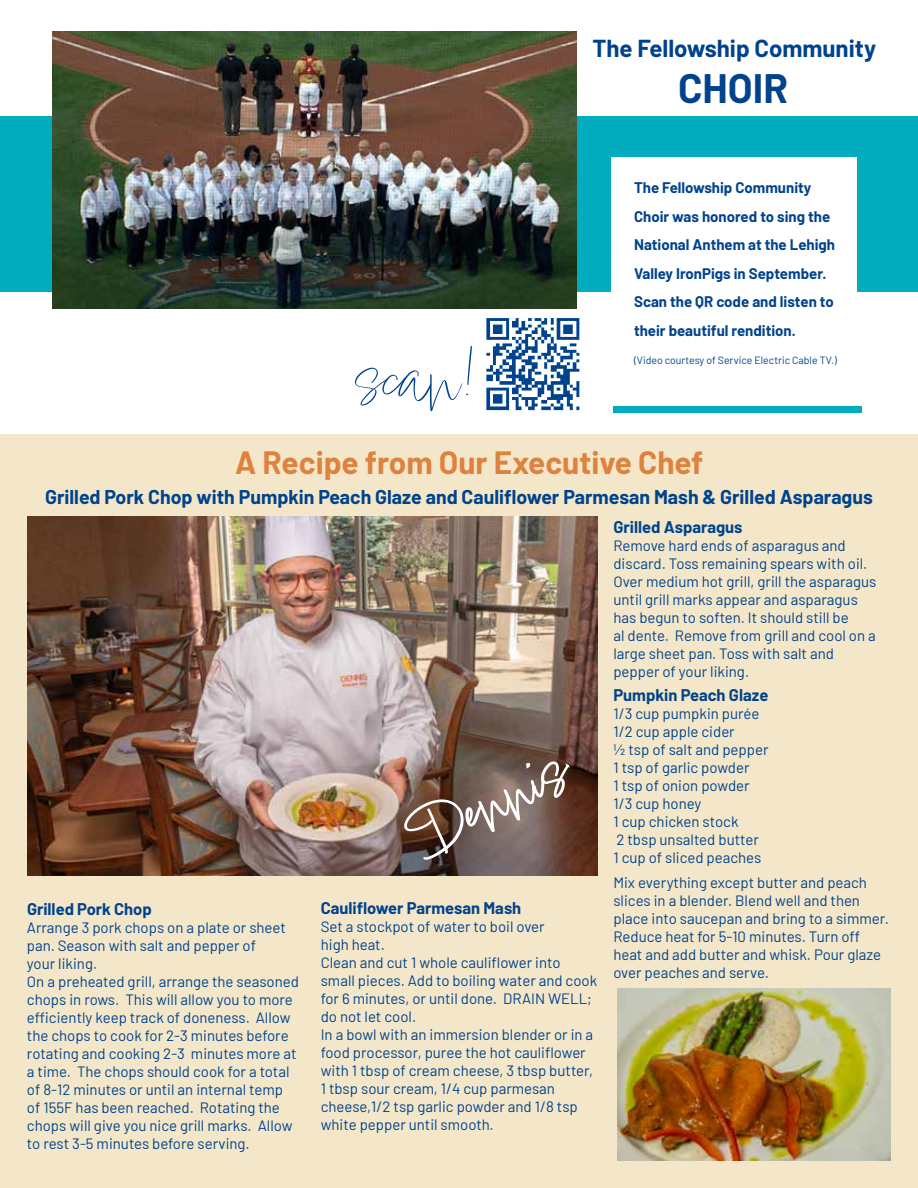
<style>
.page{position:relative;width:918px;height:1188px;background:#fff}
.page>*{position:absolute;margin:0;border:0;box-sizing:border-box;transform-origin:0 0}
.t1{font:78.3px "Lindsey Signature";color:#00438c}
.t2{font:700 40.2px "Barlow";color:#00438c}
.t3{font:700 31.5px "Barlow";color:#dd823f}
.t4{font:700 24px "Barlow";color:#00438c}
.t5{font:700 19.5px "Barlow";color:#00438c}
.t6{font:700 16.5px "Barlow";color:#00438c}
.t7{font:15px/18px "Barlow";color:#00438c}
.t8{font:700 15px/28.5px "Barlow";color:#00438c}
.t9{font:10.5px "Barlow";color:#00438c}
</style>
<div class="page">
<div style="left:0;top:116px;width:918px;height:175px;background:#00acbd"></div>
<div style="left:612px;top:158px;width:245px;height:217px;background:#fff"></div>
<div style="left:0;top:434px;width:918px;height:754px;background:#f4e7c9"></div>
<img style="left:27px;top:517px;width:570px;height:358px">
<img style="left:618px;top:988px;width:273px;height:173px">
<img style="left:53px;top:31px;width:523px;height:277px">
<img style="left:486px;top:318px;width:94px;height:93px">
<img style="left:403px;top:516px;width:167px;height:344px">
<div style="left:613px;top:406px;width:249px;height:7px;background:#00acbd"></div>
<h3 class="t4" style="left:592px;top:31px;width:285px">The Fellowship Community</h3>
<h1 class="t1" style="left:355px;top:330px;width:122px">scan!</h1>
<h2 class="t2" style="left:678px;top:59px;width:111px">CHOIR</h2>
<p class="t8" style="left:634px;top:172px;width:203px">The Fellowship Community<br>Choir was honored to sing the<br>National Anthem at the Lehigh<br>Valley IronPigs in September.<br>Scan the QR code and listen to their beautiful rendition.</p>
<p class="t9" style="left:634px;top:353px;width:204px">(Video courtesy of Service Electric Cable TV.)</p>
<h3 class="t3" style="left:235px;top:439px;width:470px">A Recipe from Our Executive Chef</h3>
<h3 class="t5" style="left:45px;top:483px;width:829px">Grilled Pork Chop with Pumpkin Peach Glaze and Cauliflower Parmesan Mash &amp; Grilled Asparagus</h3>
<p class="t6" style="left:27px;top:897px;width:126px">Grilled Pork Chop</p>
<p class="t7" style="left:27px;top:917px;width:273px">Arrange 3 pork chops on a plate or sheet pan. Season with salt and pepper of<br>your liking.<br>On a preheated grill, arrange the seasoned chops in rows. This will allow you to more efficiently keep track of doneness. Allow the chops to cook for 2-3 minutes before rotating and cooking 2-3 minutes more at a time. The chops should cook for a total of 8-12 minutes or until an internal temp of 155F has been reached. Rotating the chops will give you nice grill marks. Allow to rest 3-5 minutes before serving.</p>
<p class="t6" style="left:321px;top:896px;width:202px">Cauliflower Parmesan Mash</p>
<p class="t7" style="left:321px;top:916px;width:278px">Set a stockpot of water to boil over<br>high heat.<br>Clean and cut 1 whole cauliflower into small pieces. Add to boiling water and cook for 6 minutes, or until done. DRAIN WELL; do not let cool.<br>In a bowl with an immersion blender or in a food processor, puree the hot cauliflower with 1 tbsp of cream cheese, 3 tbsp butter, 1 tbsp sour cream, 1/4 cup parmesan cheese,1/2 tsp garlic powder and 1/8 tsp white pepper until smooth.</p>
<p class="t6" style="left:613px;top:514px;width:131px">Grilled Asparagus</p>
<p class="t7" style="left:613px;top:535px;width:264px">Remove hard ends of asparagus and discard. Toss remaining spears with oil.<br>Over medium hot grill, grill the asparagus until grill marks appear and asparagus has begun to soften. It should still be<br>al dente. Remove from grill and cool on a large sheet pan. Toss with salt and pepper of your liking.</p>
<p class="t6" style="left:613px;top:683px;width:156px">Pumpkin Peach Glaze</p>
<p class="t7" style="left:613px;top:704px;width:157px">1/3 cup pumpkin purée<br>1/2 cup apple cider<br>½ tsp of salt and pepper<br>1 tsp of garlic powder<br>1 tsp of onion powder<br>1/3 cup honey<br>1 cup chicken stock<br>2 tbsp unsalted butter<br>1 cup of sliced peaches</p>
<p class="t7" style="left:613px;top:872px;width:277px">Mix everything except butter and peach slices in a blender. Blend well and then place into saucepan and bring to a simmer.<br>Reduce heat for 5-10 minutes. Turn off heat and add butter and whisk. Pour glaze over peaches and serve.</p>
</div>
